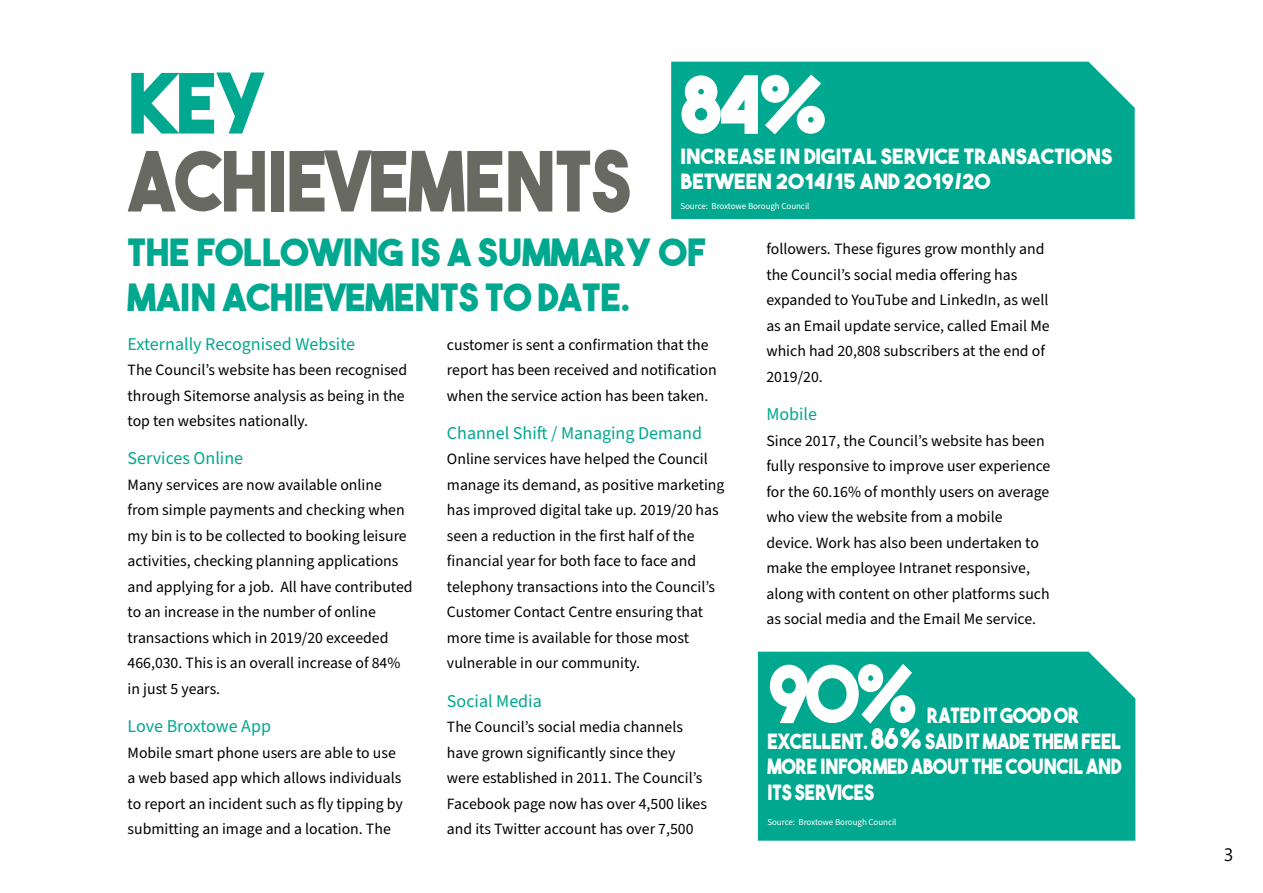
<style>
.page{position:relative;width:1263px;height:893px;background:#fff}
.page>*{position:absolute;margin:0;border:0;box-sizing:border-box;transform-origin:0 0}
.t1{font:82.5px "The Bold Font";letter-spacing:-.005em;color:#686960;scale:.9 1}
.t2{font:82.5px "The Bold Font";color:#00a88f;scale:.9 1}
.t3{font:79.5px "The Bold Font";color:#fff}
.t4{font:79.5px "The Bold Font";color:#fff;scale:.9 1}
.t5{font:37.5px/45px "The Bold Font";color:#00a88f}
.t6{font:21px/25.5px "The Bold Font";letter-spacing:-.005em;color:#fff;scale:.9 1}
.t7{font:21px/25.5px "The Bold Font";letter-spacing:-.005em;color:#fff}
.t8{font:18px "Source Sans Pro";color:#00a88f}
.t9{font:18px "Microsoft Phags Pa";color:#000}
.t10{font:15.75px/25.5px "Source Sans Pro";color:#000}
.t11{font:9px "Source Sans Pro";letter-spacing:-.01em;color:#fff}
.s1{font-size:28.5px}
</style>
<div class="page">
<div style="left:758px;top:652px;width:377px;height:189px;background:#00a88f"></div>
<div style="left:671px;top:62px;width:464px;height:157px;background:#00a88f"></div>
<h1 class="t2" style="left:128px;top:51px;width:158px">KEY</h1>
<h1 class="t1" style="left:128px;top:129px;width:561px">ACHIEVEMENTS</h1>
<h2 class="t3" style="left:680px;top:55px;width:150px">84%</h2>
<h3 class="t7" style="left:680px;top:143px;width:433px">INCREASE IN DIGITAL SERVICE TRANSACTIONS<br>BETWEEN 2014/15 AND 2019/20</h3>
<p class="t11" style="left:680px;top:200px;width:130px">Source: Broxtowe Borough Council</p>
<h3 class="t5" style="left:128px;top:229px;width:580px">THE FOLLOWING IS A SUMMARY OF<br>MAIN ACHIEVEMENTS TO DATE.</h3>
<p class="t8" style="left:128px;top:331px;width:229px">Externally Recognised Website</p>
<p class="t10" style="left:128px;top:358px;width:281px">The Council’s website has been recognised through Sitemorse analysis as being in the top ten websites nationally.</p>
<p class="t8" style="left:128px;top:446px;width:117px">Services Online</p>
<p class="t10" style="left:128px;top:472px;width:286px">Many services are now available online from simple payments and checking when my bin is to be collected to booking leisure activities, checking planning applications and applying for a job. All have contributed to an increase in the number of online transactions which in 2019/20 exceeded 466,030. This is an overall increase of 84% in just 5 years.</p>
<p class="t8" style="left:128px;top:714px;width:145px">Love Broxtowe App</p>
<p class="t10" style="left:128px;top:740px;width:277px">Mobile smart phone users are able to use a web based app which allows individuals to report an incident such as fly tipping by submitting an image and a location. The</p>
<p class="t10" style="left:447px;top:332px;width:271px">customer is sent a confirmation that the report has been received and notification when the service action has been taken.</p>
<p class="t8" style="left:447px;top:421px;width:257px">Channel Shift / Managing Demand</p>
<p class="t10" style="left:447px;top:447px;width:279px">Online services have helped the Council manage its demand, as positive marketing has improved digital take up. 2019/20 has seen a reduction in the first half of the financial year for both face to face and telephony transactions into the Council’s Customer Contact Centre ensuring that more time is available for those most vulnerable in our community.</p>
<p class="t8" style="left:447px;top:689px;width:96px">Social Media</p>
<p class="t10" style="left:447px;top:715px;width:262px">The Council’s social media channels have grown significantly since they were established in 2011. The Council’s Facebook page now has over 4,500 likes and its Twitter account has over 7,500</p>
<p class="t10" style="left:766px;top:237px;width:285px">followers. These figures grow monthly and the Council’s social media offering has expanded to YouTube and LinkedIn, as well as an Email update service, called Email Me which had 20,808 subscribers at the end of 2019/20.</p>
<p class="t8" style="left:766px;top:402px;width:52px">Mobile</p>
<p class="t10" style="left:766px;top:428px;width:286px">Since 2017, the Council’s website has been fully responsive to improve user experience for the 60.16% of monthly users on average who view the website from a mobile device. Work has also been undertaken to make the employee Intranet responsive, along with content on other platforms such as social media and the Email Me service.</p>
<h2 class="t4" style="left:767px;top:644px;width:170px">90%</h2>
<h3 class="t6" style="left:767px;top:702px;width:395px;text-indent:159px">RATED IT GOOD OR<br>EXCELLENT. <span class="s1">86%</span> SAID IT MADE THEM FEEL<br>MORE INFORMED ABOUT THE COUNCIL AND<br>ITS SERVICES</h3>
<p class="t11" style="left:767px;top:816px;width:130px">Source: Broxtowe Borough Council</p>
<p class="t9" style="left:1224px;top:842px;width:11px">3</p>
</div>
